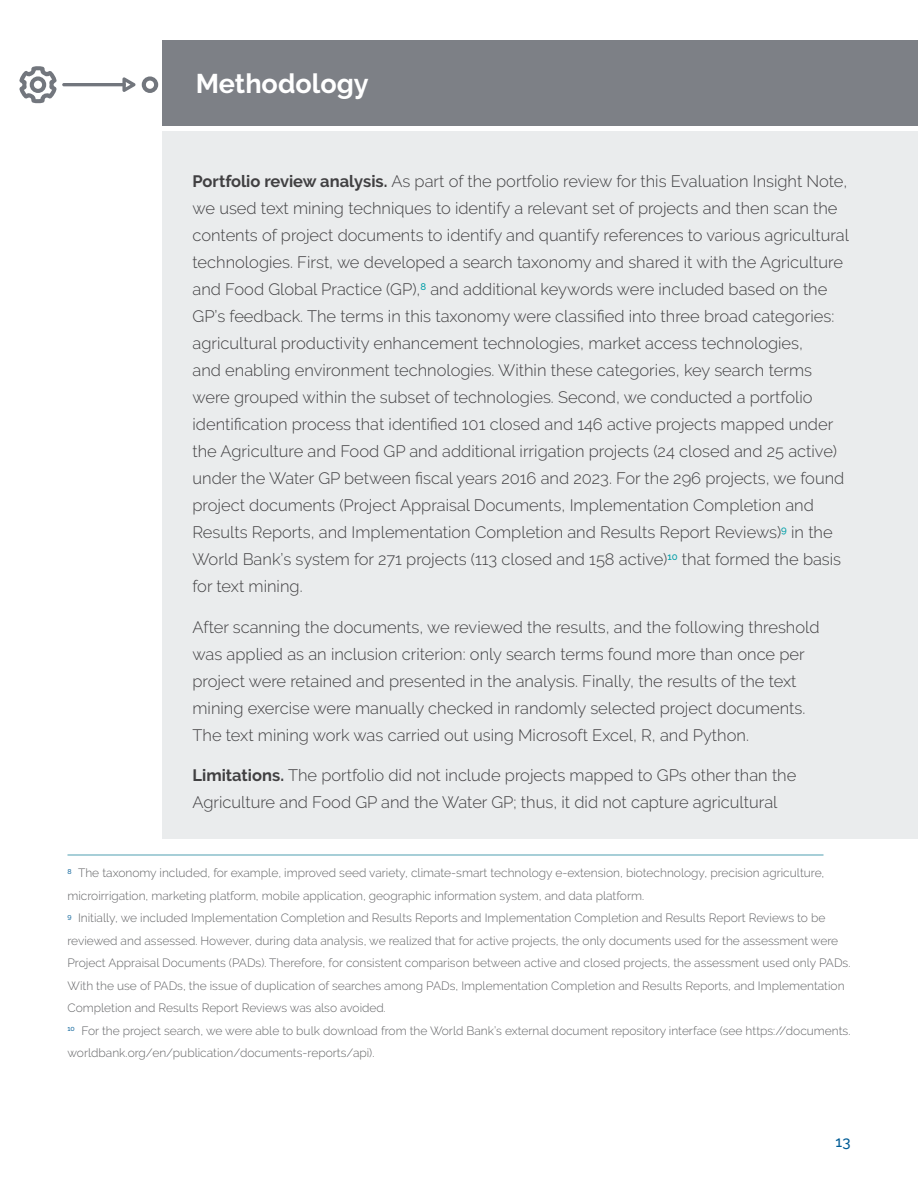
<style>
.page{position:relative;width:918px;height:1188px;background:#fff}
.page>*{position:absolute;margin:0;border:0;box-sizing:border-box;transform-origin:0 0}
.t1{font:700 27px "Raleway";color:#fff}
.t2{font:300 16.5px/27px "Raleway";color:#414042}
.t3{font:500 15px "Raleway";color:#005c96}
.t4{font:300 12px/22.5px "Raleway";color:#636466}
.s1{font-weight:700}
</style>
<div class="page">
<div style="left:162px;top:40px;width:756px;height:86px;background:#7d8086"></div>
<div style="left:162px;top:131px;width:756px;height:492px;background:#eaeced"></div>
<div style="left:162px;top:577px;width:756px;height:195px;background:#eaeced"></div>
<div style="left:162px;top:725px;width:756px;height:114px;background:#eaeced"></div>
<hr style="left:68px;top:854px;width:756px;height:2px;background:#8abfcb">
<svg style="left:19px;top:66px;width:38px;height:37px"></svg>
<svg style="left:142px;top:76px;width:16px;height:17px"></svg>
<hr style="left:62px;top:83px;width:64px;height:3px;background:#72767d;border-radius:2px">
<svg style="left:122px;top:77px;width:13px;height:15px"></svg>
<h1 class="t1" style="left:196px;top:68px;width:174px">Methodology</h1>
<p class="t2" style="left:193px;top:168px;width:658px"><span class="s1">Portfolio review analysis.</span> As part of the portfolio review for this Evaluation Insight Note, we used text mining techniques to identify a relevant set of projects and then scan the contents of project documents to identify and quantify references to various agricultural technologies. First, we developed a search taxonomy and shared it with the Agriculture and Food Global Practice (GP),<sup>8</sup> and additional keywords were included based on the GP’s feedback. The terms in this taxonomy were classified into three broad categories: agricultural productivity enhancement technologies, market access technologies,<br>and enabling environment technologies. Within these categories, key search terms were grouped within the subset of technologies. Second, we conducted a portfolio identification process that identified 101 closed and 146 active projects mapped under the Agriculture and Food GP and additional irrigation projects (24 closed and 25 active) under the Water GP between fiscal years 2016 and 2023. For the 296 projects, we found project documents (Project Appraisal Documents, Implementation Completion and Results Reports, and Implementation Completion and Results Report Reviews)<sup>9</sup> in the World Bank’s system for 271 projects (113 closed and 158 active)<sup>10</sup> that formed the basis for text mining.</p>
<p class="t2" style="left:193px;top:613px;width:629px">After scanning the documents, we reviewed the results, and the following threshold was applied as an inclusion criterion: only search terms found more than once per project were retained and presented in the analysis. Finally, the results of the text mining exercise were manually checked in randomly selected project documents.<br>The text mining work was carried out using Microsoft Excel, R, and Python.</p>
<p class="t2" style="left:193px;top:762px;width:605px"><span class="s1">Limitations.</span> The portfolio did not include projects mapped to GPs other than the<br>Agriculture and Food GP and the Water GP; thus, it did not capture agricultural</p>
<p class="t4" style="left:67px;top:862px;width:785px"><sup>8</sup> The taxonomy included, for example, improved seed variety, climate-smart technology e-extension, biotechnology, precision agriculture, microirrigation, marketing platform, mobile application, geographic information system, and data platform.<br><sup>9</sup> Initially, we included Implementation Completion and Results Reports and Implementation Completion and Results Report Reviews to be reviewed and assessed. However, during data analysis, we realized that for active projects, the only documents used for the assessment were Project Appraisal Documents (PADs). Therefore, for consistent comparison between active and closed projects, the assessment used only PADs.<br>With the use of PADs, the issue of duplication of searches among PADs, Implementation Completion and Results Reports, and Implementation Completion and Results Report Reviews was also avoided.<br><sup>10</sup> For the project search, we were able to bulk download from the World Bank’s external document repository interface (see https://documents. worldbank.org/en/publication/documents-reports/api).</p>
<p class="t3" style="left:836px;top:1133px;width:16px">13</p>
</div>
